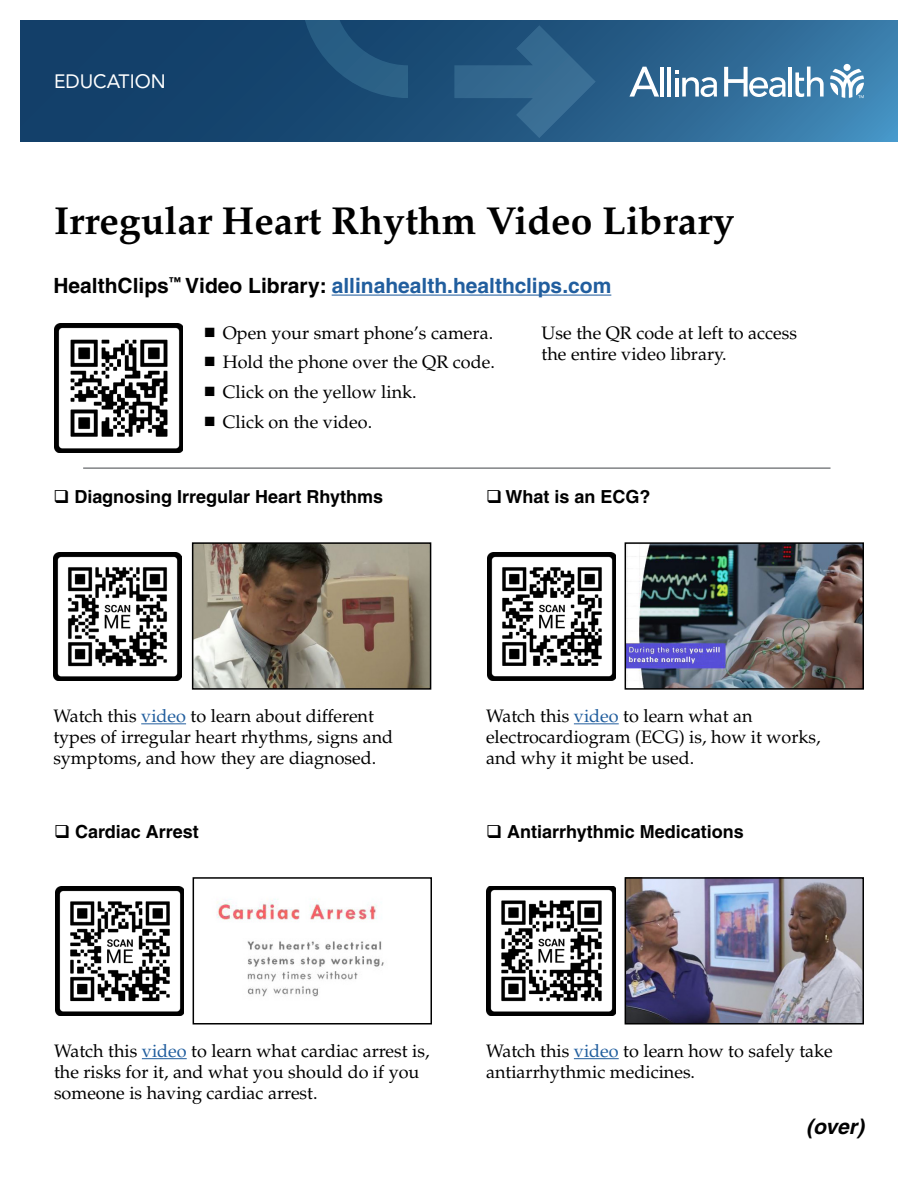
<style>
.page{position:relative;width:918px;height:1188px;background:#fff}
.page>*{position:absolute;margin:0;border:0;box-sizing:border-box;transform-origin:0 0}
.t1{font:700 39px "Palatino";color:#000}
.t2{font:700 21px "Helvetica";color:#215e9e}
.t3{font:italic 700 21px "Helvetica";color:#000}
.t4{font:19.2px "Avenir LT Std";color:#fff}
.t5{font:18px/21px "Palatino";color:#000}
.t6{font:700 18px "Helvetica";color:#000}
.s1{color:#000}
.s2{color:#215e9e}
</style>
<div class="page">
<svg style="left:20px;top:20px;width:878px;height:122px;background:#215580"></svg>
<svg style="left:454px;top:25px;width:142px;height:113px;background:#295d86"></svg>
<svg style="left:301px;top:20px;width:127px;height:78px;background:#1d5078"></svg>
<hr style="left:332px;top:295px;width:279px;height:1px;background:#215e9e">
<svg style="left:830px;top:69px;width:34px;height:29px"></svg>
<div style="left:844px;top:64px;width:7px;height:7px;background:#fff;border-radius:50%"></div>
<hr style="left:660px;top:67px;width:4px;height:30px;background:#fff">
<hr style="left:667px;top:67px;width:4px;height:30px;background:#fff">
<hr style="left:789px;top:67px;width:3px;height:30px;background:#fff">
<svg style="left:795px;top:67px;width:29px;height:30px"></svg>
<svg style="left:675px;top:71px;width:42px;height:26px"></svg>
<svg style="left:629px;top:67px;width:30px;height:30px"></svg>
<svg style="left:724px;top:67px;width:62px;height:30px"></svg>
<img style="left:55px;top:324px;width:128px;height:129px">
<img style="left:54px;top:552px;width:128px;height:129px">
<img style="left:195px;top:545px;width:233px;height:142px">
<div style="left:192px;top:542px;width:239px;height:148px;border:2px solid #000"></div>
<hr style="left:141px;top:723px;width:45px;height:1px;background:#215e9e">
<hr style="left:83px;top:467px;width:748px;height:2px;background:#808285">
<img style="left:488px;top:552px;width:128px;height:129px">
<img style="left:628px;top:545px;width:233px;height:142px">
<div style="left:625px;top:542px;width:239px;height:148px;border:2px solid #000"></div>
<hr style="left:574px;top:723px;width:45px;height:1px;background:#215e9e">
<img style="left:55px;top:886px;width:129px;height:130px">
<img style="left:216px;top:899px;width:168px;height:98px">
<div style="left:193px;top:877px;width:239px;height:148px;border:2px solid #000"></div>
<hr style="left:142px;top:1058px;width:45px;height:1px;background:#215e9e">
<img style="left:486px;top:886px;width:130px;height:130px">
<img style="left:628px;top:880px;width:233px;height:142px">
<div style="left:625px;top:877px;width:239px;height:148px;border:2px solid #000"></div>
<hr style="left:574px;top:1058px;width:45px;height:1px;background:#215e9e">
<p class="t4" style="left:54px;top:70px;width:113px">EDUCATION</p>
<h1 class="t1" style="left:54px;top:198px;width:682px">Irregular Heart Rhythm Video Library</h1>
<p class="t2" style="left:53px;top:273px;width:560px"><span class="s1">HealthClips</span><sup>™</sup> <span class="s1">Video Library:</span> allinahealth.healthclips.com</p>
<p class="t5" style="left:223px;top:318px;width:274px;line-height:29.7px">Open your smart phone’s camera.<br>Hold the phone over the QR code.<br>Click on the yellow link.<br>Click on the video.</p>
<p class="t5" style="left:542px;top:322px;width:257px">Use the QR code at left to access the entire video library.</p>
<p class="t6" style="left:53px;top:486px;width:331px">❑ Diagnosing Irregular Heart Rhythms</p>
<p class="t6" style="left:486px;top:486px;width:166px">❑ What is an ECG?</p>
<p class="t5" style="left:53px;top:706px;width:341px">Watch this <span class="s2">video</span> to learn about different types of irregular heart rhythms, signs and symptoms, and how they are diagnosed.</p>
<p class="t5" style="left:486px;top:706px;width:336px">Watch this <span class="s2">video</span> to learn what an electrocardiogram (ECG) is, how it works, and why it might be used.</p>
<p class="t6" style="left:54px;top:821px;width:146px">❑ Cardiac Arrest</p>
<p class="t6" style="left:486px;top:821px;width:259px">❑ Antiarrhythmic Medications</p>
<p class="t5" style="left:54px;top:1041px;width:377px">Watch this <span class="s2">video</span> to learn what cardiac arrest is, the risks for it, and what you should do if you someone is having cardiac arrest.</p>
<p class="t5" style="left:486px;top:1041px;width:348px">Watch this <span class="s2">video</span> to learn how to safely take antiarrhythmic medicines.</p>
<p class="t3" style="left:806px;top:1114px;width:59px">(over)</p>
</div>
